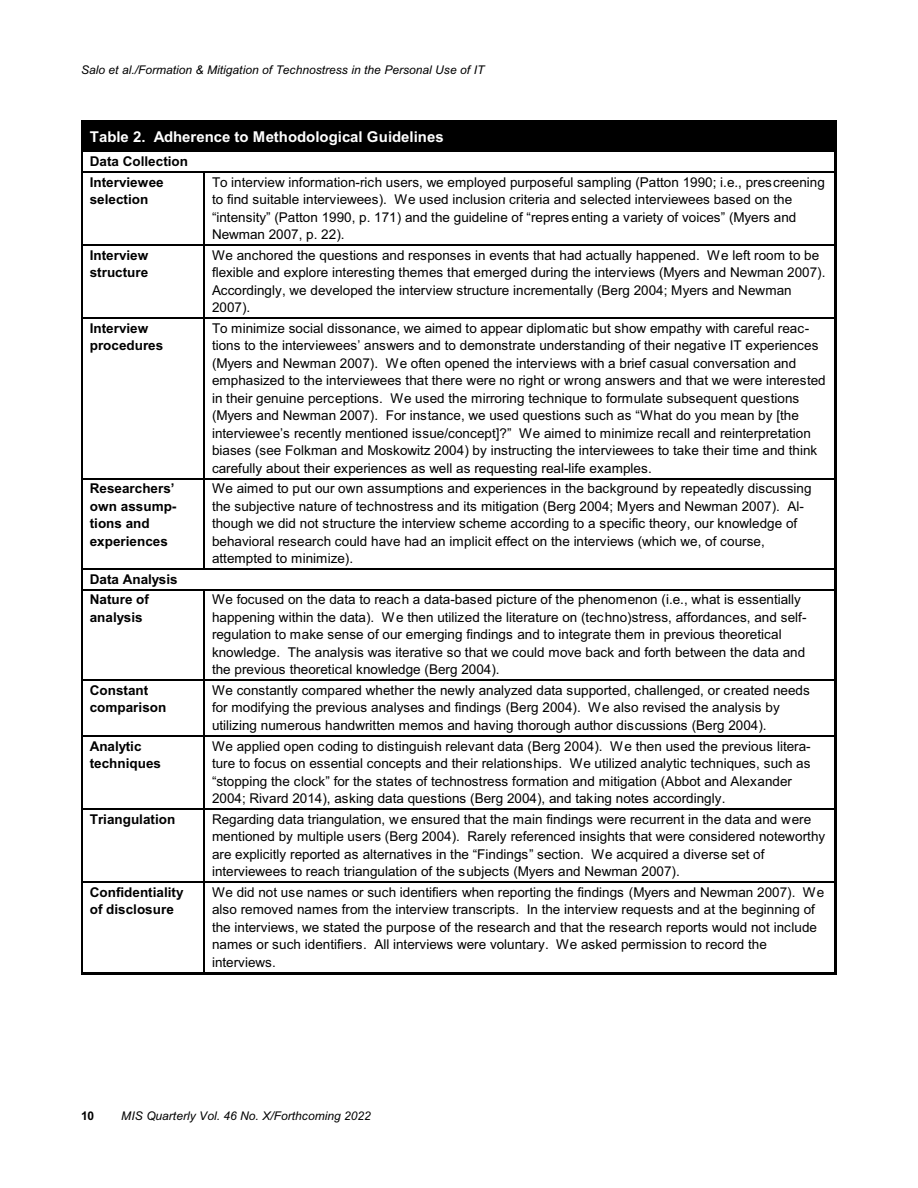
<style>
.page{position:relative;width:918px;height:1188px;background:#fff}
.page>*{position:absolute;margin:0;border:0;box-sizing:border-box;transform-origin:0 0}
.t1{font:700 15px "Arial";color:#fff}
.t2{font:13.5px/17.4px "Arial";color:#000}
.t3{font:700 13.5px/17.4px "Arial";color:#000}
.t4{font:italic 12px "Arial";color:#000}
.t5{font:700 12px "Arial";color:#000}
</style>
<div class="page">
<div style="left:81px;top:120px;width:756px;height:31px;background:#000"></div>
<svg style="left:81px;top:152px;width:1px;height:19px"></svg>
<hr style="left:834px;top:151px;width:3px;height:20px;background:#000">
<hr style="left:81px;top:151px;width:756px;height:1px;background:#000">
<hr style="left:81px;top:172px;width:1px;height:72px;background:#000">
<hr style="left:81px;top:172px;width:122px;height:1px;background:#000">
<hr style="left:203px;top:172px;width:1px;height:72px;background:#000">
<hr style="left:834px;top:172px;width:3px;height:72px;background:#000">
<hr style="left:203px;top:172px;width:634px;height:1px;background:#000">
<hr style="left:81px;top:245px;width:1px;height:73px;background:#000">
<hr style="left:81px;top:245px;width:122px;height:1px;background:#000">
<hr style="left:203px;top:245px;width:1px;height:73px;background:#000">
<hr style="left:834px;top:245px;width:3px;height:73px;background:#000">
<hr style="left:203px;top:245px;width:634px;height:1px;background:#000">
<hr style="left:81px;top:318px;width:1px;height:160px;background:#000">
<hr style="left:81px;top:318px;width:122px;height:1px;background:#000">
<hr style="left:203px;top:318px;width:1px;height:160px;background:#000">
<hr style="left:834px;top:318px;width:3px;height:160px;background:#000">
<hr style="left:203px;top:318px;width:634px;height:1px;background:#000">
<hr style="left:81px;top:478px;width:1px;height:90px;background:#000">
<hr style="left:81px;top:478px;width:122px;height:1px;background:#000">
<hr style="left:203px;top:478px;width:1px;height:90px;background:#000">
<hr style="left:834px;top:478px;width:3px;height:90px;background:#000">
<hr style="left:203px;top:478px;width:634px;height:1px;background:#000">
<svg style="left:81px;top:570px;width:1px;height:19px"></svg>
<hr style="left:81px;top:569px;width:122px;height:1px;background:#000">
<hr style="left:834px;top:569px;width:3px;height:20px;background:#000">
<hr style="left:203px;top:569px;width:634px;height:1px;background:#000">
<hr style="left:81px;top:589px;width:1px;height:91px;background:#000">
<hr style="left:81px;top:589px;width:122px;height:2px;background:#000">
<hr style="left:203px;top:589px;width:1px;height:91px;background:#000">
<hr style="left:834px;top:589px;width:3px;height:91px;background:#000">
<hr style="left:203px;top:589px;width:634px;height:2px;background:#000">
<hr style="left:81px;top:680px;width:1px;height:55px;background:#000">
<hr style="left:81px;top:680px;width:122px;height:1px;background:#000">
<hr style="left:203px;top:680px;width:1px;height:55px;background:#000">
<hr style="left:834px;top:680px;width:3px;height:55px;background:#000">
<hr style="left:203px;top:680px;width:634px;height:1px;background:#000">
<hr style="left:81px;top:735px;width:1px;height:73px;background:#000">
<hr style="left:81px;top:735px;width:122px;height:2px;background:#000">
<hr style="left:203px;top:735px;width:1px;height:73px;background:#000">
<hr style="left:834px;top:735px;width:3px;height:73px;background:#000">
<hr style="left:203px;top:735px;width:634px;height:2px;background:#000">
<hr style="left:81px;top:809px;width:1px;height:72px;background:#000">
<hr style="left:81px;top:809px;width:122px;height:1px;background:#000">
<hr style="left:203px;top:809px;width:1px;height:72px;background:#000">
<hr style="left:834px;top:809px;width:3px;height:72px;background:#000">
<hr style="left:203px;top:809px;width:634px;height:1px;background:#000">
<hr style="left:81px;top:882px;width:1px;height:93px;background:#000">
<hr style="left:81px;top:882px;width:122px;height:1px;background:#000">
<hr style="left:81px;top:973px;width:122px;height:2px;background:#000">
<hr style="left:203px;top:882px;width:1px;height:93px;background:#000">
<hr style="left:834px;top:882px;width:3px;height:93px;background:#000">
<hr style="left:203px;top:882px;width:634px;height:1px;background:#000">
<hr style="left:203px;top:973px;width:634px;height:2px;background:#000">
<p class="t4" style="left:81px;top:65px;width:405px">Salo et al./Formation &amp; Mitigation of Technostress in the Personal Use of IT</p>
<p class="t1" style="left:90px;top:131px;width:355px">Table 2. Adherence to Methodological Guidelines</p>
<p class="t3" style="left:90px;top:152px;width:100px;line-height:20.7px">Data Collection<br>Interviewee</p>
<p class="t3" style="left:90px;top:192px;width:60px">selection</p>
<p class="t2" style="left:212px;top:174px;width:614px">To interview information-rich users, we employed purposeful sampling (Patton 1990; i.e., prescreening to find suitable interviewees). We used inclusion criteria and selected interviewees based on the “intensity” (Patton 1990, p. 171) and the guideline of “repres enting a variety of voices” (Myers and Newman 2007, p. 22).</p>
<p class="t3" style="left:90px;top:248px;width:60px">Interview structure</p>
<p class="t2" style="left:212px;top:248px;width:615px">We anchored the questions and responses in events that had actually happened. We left room to be flexible and explore interesting themes that emerged during the interviews (Myers and Newman 2007).<br>Accordingly, we developed the interview structure incrementally (Berg 2004; Myers and Newman 2007).</p>
<p class="t3" style="left:90px;top:321px;width:75px">Interview procedures</p>
<p class="t2" style="left:212px;top:321px;width:615px">To minimize social dissonance, we aimed to appear diplomatic but show empathy with careful reac&shy;tions to the interviewees’ answers and to demonstrate understanding of their negative IT experiences (Myers and Newman 2007). We often opened the interviews with a brief casual conversation and emphasized to the interviewees that there were no right or wrong answers and that we were interested in their genuine perceptions. We used the mirroring technique to formulate subsequent questions (Myers and Newman 2007). For instance, we used questions such as “What do you mean by [the interviewee’s recently mentioned issue/concept]?” We aimed to minimize recall and reinterpretation biases (see Folkman and Moskowitz 2004) by instructing the interviewees to take their time and think carefully about their experiences as well as requesting real-life examples.</p>
<p class="t3" style="left:90px;top:481px;width:88px">Researchers’ own assump&shy;tions and experiences</p>
<p class="t2" style="left:212px;top:481px;width:601px">We aimed to put our own assumptions and experiences in the background by repeatedly discussing the subjective nature of technostress and its mitigation (Berg 2004; Myers and Newman 2007). Al&shy;though we did not structure the interview scheme according to a specific theory, our knowledge of behavioral research could have had an implicit effect on the interviews (which we, of course, attempted to minimize).</p>
<p class="t3" style="left:90px;top:570px;width:89px;line-height:20.7px">Data Analysis<br>Nature of</p>
<p class="t3" style="left:90px;top:610px;width:54px">analysis</p>
<p class="t2" style="left:212px;top:592px;width:596px">We focused on the data to reach a data-based picture of the phenomenon (i.e., what is essentially happening within the data). We then utilized the literature on (techno)stress, affordances, and self&shy;regulation to make sense of our emerging findings and to integrate them in previous theoretical knowledge. The analysis was iterative so that we could move back and forth between the data and the previous theoretical knowledge (Berg 2004).</p>
<p class="t3" style="left:90px;top:683px;width:78px">Constant comparison</p>
<p class="t2" style="left:212px;top:683px;width:599px">We constantly compared whether the newly analyzed data supported, challenged, or created needs for modifying the previous analyses and findings (Berg 2004). We also revised the analysis by utilizing numerous handwritten memos and having thorough author discussions (Berg 2004).</p>
<p class="t3" style="left:90px;top:738px;width:73px">Analytic techniques</p>
<p class="t2" style="left:212px;top:738px;width:600px">We applied open coding to distinguish relevant data (Berg 2004). We then used the previous litera&shy;ture to focus on essential concepts and their relationships. We utilized analytic techniques, such as “stopping the clock” for the states of technostress formation and mitigation (Abbot and Alexander 2004; Rivard 2014), asking data questions (Berg 2004), and taking notes accordingly.</p>
<p class="t3" style="left:90px;top:811px;width:87px">Triangulation</p>
<p class="t2" style="left:212px;top:811px;width:615px">Regarding data triangulation, we ensured that the main findings were recurrent in the data and were mentioned by multiple users (Berg 2004). Rarely referenced insights that were considered noteworthy are explicitly reported as alternatives in the “Findings” section. We acquired a diverse set of interviewees to reach triangulation of the subjects (Myers and Newman 2007).</p>
<p class="t3" style="left:90px;top:885px;width:95px">Confidentiality of disclosure</p>
<p class="t2" style="left:212px;top:885px;width:614px">We did not use names or such identifiers when reporting the findings (Myers and Newman 2007). We also removed names from the interview transcripts. In the interview requests and at the beginning of the interviews, we stated the purpose of the research and that the research reports would not include names or such identifiers. All interviews were voluntary. We asked permission to record the interviews.</p>
<p class="t5" style="left:81px;top:1111px;width:15px">10</p>
<p class="t4" style="left:121px;top:1111px;width:251px">MIS Quarterly Vol. 46 No. X/Forthcoming 2022</p>
</div>
